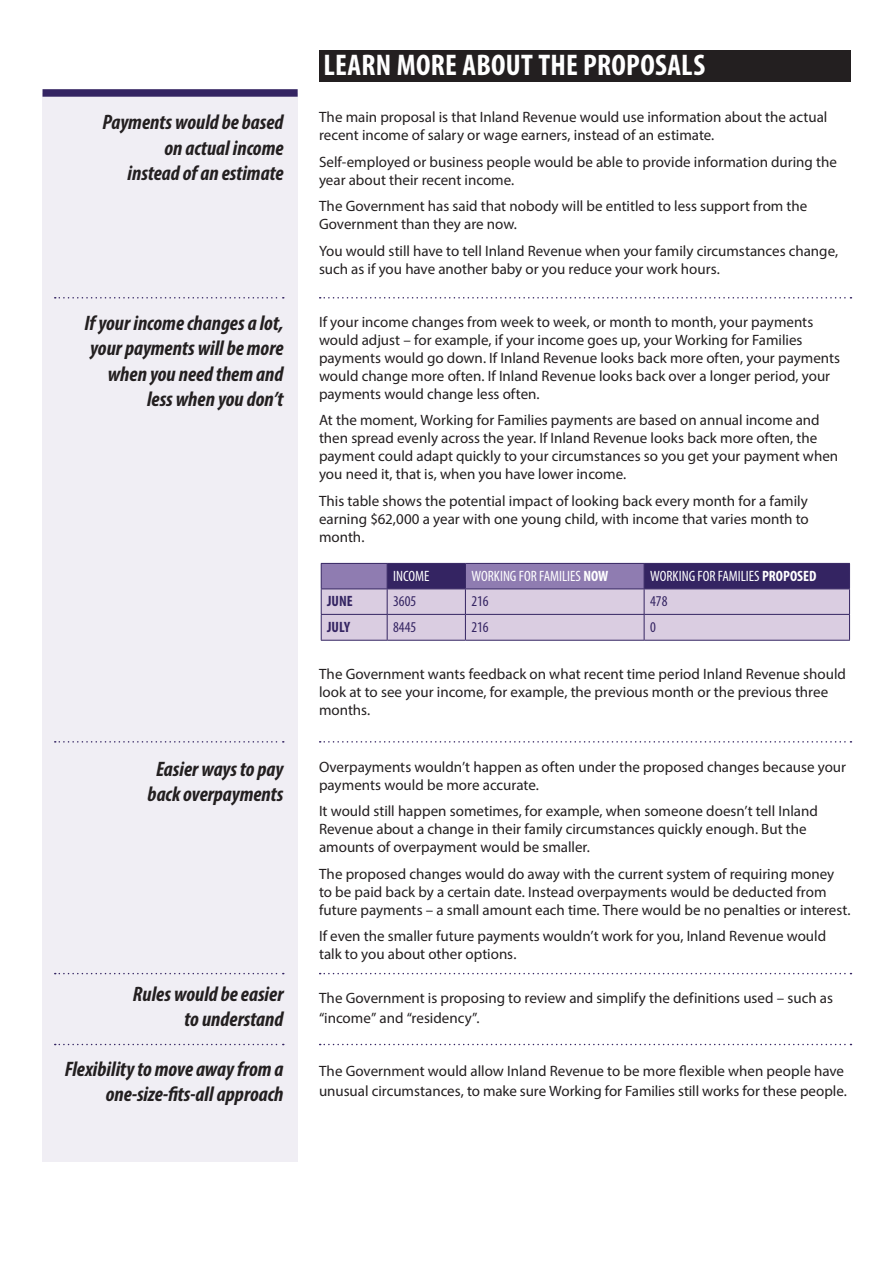
<style>
.page{position:relative;width:893px;height:1263px;background:#fff}
.page>*{position:absolute;margin:0;border:0;box-sizing:border-box;transform-origin:0 0}
.t1{font:700 condensed 30px "Myriad Pro";letter-spacing:.01em;color:#fff}
.outquotes{font:italic 700 condensed 21px/25.2px "Myriad Pro";color:#231f20;text-align:right}
.body{font:15px/18px "Myriad Pro";color:#231f20}
.t2{font:condensed 15px "Myriad Pro";color:#fff}
.t3{font:condensed 15px "Myriad Pro";color:#342462}
.t4{font:700 condensed 15px "Myriad Pro";color:#342462}
.s1{font-weight:700}
</style>
<div class="page">
<div style="left:43px;top:93px;width:255px;height:1068px;background:#f0eef4"></div>
<div style="left:43px;top:89px;width:255px;height:8px;background:#342462"></div>
<svg style="left:320px;top:297px;width:531px;height:2px"></svg>
<svg style="left:320px;top:741px;width:531px;height:2px"></svg>
<svg style="left:320px;top:973px;width:531px;height:1px"></svg>
<svg style="left:320px;top:1044px;width:531px;height:1px"></svg>
<svg style="left:55px;top:297px;width:229px;height:2px"></svg>
<svg style="left:55px;top:741px;width:229px;height:2px"></svg>
<svg style="left:55px;top:973px;width:229px;height:1px"></svg>
<svg style="left:55px;top:1044px;width:229px;height:1px"></svg>
<div style="left:319px;top:50px;width:531px;height:31px;background:#231f20"></div>
<svg style="left:321px;top:563px;width:529px;height:77px;background:#aa9cbe"></svg>
<hr style="left:321px;top:640px;width:66px;height:1px;background:#342462">
<hr style="left:387px;top:640px;width:78px;height:1px;background:#342462">
<hr style="left:465px;top:640px;width:179px;height:1px;background:#342462">
<hr style="left:644px;top:640px;width:206px;height:1px;background:#342462">
<p class="outquotes" style="left:103px;top:109px;width:182px">Payments would be based on actual income</p>
<p class="outquotes" style="left:127px;top:160px;width:158px">instead of an estimate</p>
<p class="outquotes" style="left:84px;top:310px;width:201px">If your income changes a lot, your payments will be more when you need them and</p>
<p class="outquotes" style="left:147px;top:386px;width:138px">less when you don’t</p>
<p class="outquotes" style="left:148px;top:756px;width:137px;text-align:center">Easier ways to pay back overpayments</p>
<p class="outquotes" style="left:133px;top:981px;width:152px">Rules would be easier to understand</p>
<p class="outquotes" style="left:65px;top:1056px;width:220px">Flexibility to move away from a one-size-fits-all approach</p>
<p class="t1" style="left:323px;top:47px;width:383px">LEARN MORE ABOUT THE PROPOSALS</p>
<p class="body" style="left:319px;top:108px;width:510px">The main proposal is that Inland Revenue would use information about the actual recent income of salary or wage earners, instead of an estimate.</p>
<p class="body" style="left:319px;top:152px;width:519px">Self-employed or business people would be able to provide information during the year about their recent income.</p>
<p class="body" style="left:319px;top:197px;width:490px">The Government has said that nobody will be entitled to less support from the<br>Government than they are now.</p>
<p class="body" style="left:319px;top:241px;width:521px">You would still have to tell Inland Revenue when your family circumstances change, such as if you have another baby or you reduce your work hours.</p>
<p class="body" style="left:319px;top:312px;width:523px">If your income changes from week to week, or month to month, your payments would adjust – for example, if your income goes up, your Working for Families payments would go down. If Inland Revenue looks back more often, your payments would change more often. If Inland Revenue looks back over a longer period, your payments would change less often.</p>
<p class="body" style="left:319px;top:411px;width:521px">At the moment, Working for Families payments are based on annual income and then spread evenly across the year. If Inland Revenue looks back more often, the payment could adapt quickly to your circumstances so you get your payment when you need it, that is, when you have lower income.</p>
<p class="body" style="left:319px;top:491px;width:491px;text-align:justify">This table shows the potential impact of looking back every month for a family earning $62,000 a year with one young child, with income that varies month to month.</p>
<p class="t2" style="left:393px;top:567px;width:38px">INCOME</p>
<p class="t2" style="left:471px;top:567px;width:139px">WORKING FOR FAMILIES <span class="s1">NOW</span></p>
<p class="t2" style="left:650px;top:567px;width:168px">WORKING FOR FAMILIES <span class="s1">PROPOSED</span></p>
<p class="t4" style="left:327px;top:592px;width:27px">JUNE</p>
<p class="t3" style="left:393px;top:592px;width:25px">3605</p>
<p class="t3" style="left:471px;top:592px;width:19px">216</p>
<p class="t3" style="left:650px;top:592px;width:19px">478</p>
<p class="t4" style="left:327px;top:617px;width:24px">JULY</p>
<p class="t3" style="left:393px;top:618px;width:25px">8445</p>
<p class="t3" style="left:471px;top:618px;width:19px">216</p>
<p class="t3" style="left:650px;top:618px;width:7px">0</p>
<p class="body" style="left:319px;top:664px;width:529px">The Government wants feedback on what recent time period Inland Revenue should look at to see your income, for example, the previous month or the previous three months.</p>
<p class="body" style="left:319px;top:758px;width:529px">Overpayments wouldn’t happen as often under the proposed changes because your payments would be more accurate.</p>
<p class="body" style="left:319px;top:802px;width:500px">It would still happen sometimes, for example, when someone doesn’t tell Inland<br>Revenue about a change in their family circumstances quickly enough. But the amounts of overpayment would be smaller.</p>
<p class="body" style="left:319px;top:865px;width:533px">The proposed changes would do away with the current system of requiring money to be paid back by a certain date. Instead overpayments would be deducted from future payments – a small amount each time. There would be no penalties or interest.</p>
<p class="body" style="left:319px;top:927px;width:509px">If even the smaller future payments wouldn’t work for you, Inland Revenue would talk to you about other options.</p>
<p class="body" style="left:319px;top:988px;width:515px;line-height:19.5px">The Government is proposing to review and simplify the definitions used – such as “income” and “residency”.</p>
<p class="body" style="left:319px;top:1061px;width:529px;line-height:19.5px">The Government would allow Inland Revenue to be more flexible when people have unusual circumstances, to make sure Working for Families still works for these people.</p>
</div>
